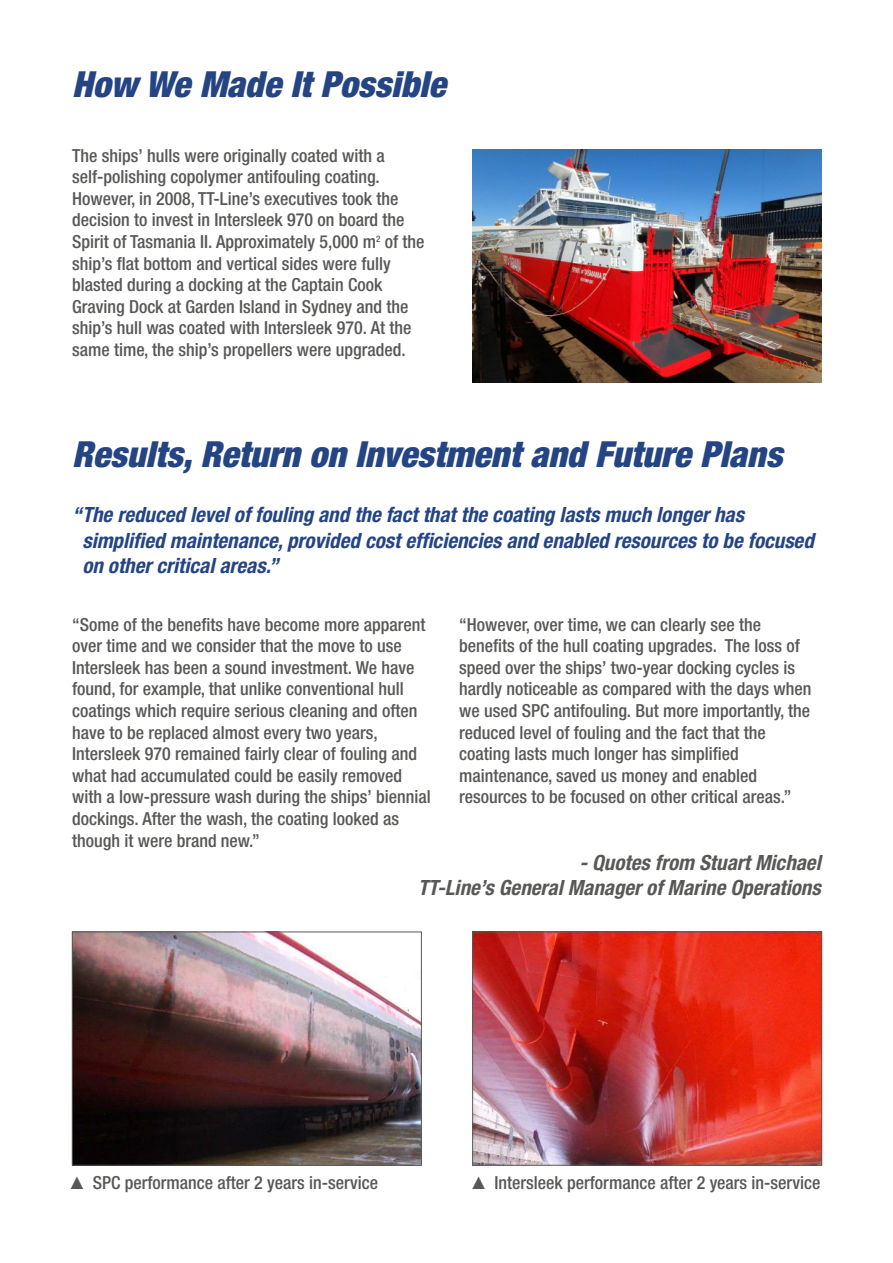
<style>
.page{position:relative;width:893px;height:1263px;background:#fff}
.page>*{position:absolute;margin:0;border:0;box-sizing:border-box;transform-origin:0 0}
.t1{font:italic 900 condensed 36px "Helvetica Neue LT Std";color:#244483}
.t2{font:italic 700 condensed 21px/25.2px "Helvetica Neue LT Std";color:#244485}
.t3{font:italic 700 condensed 21px/25.2px "Helvetica Neue LT Std";color:#585857;text-align:right}
.t4{font:500 condensed 18px/21.6px "Helvetica Neue LT Std";color:#585857}
.t5{font:500 condensed 9px "Helvetica Neue LT Std";color:#585857}
.s1{font-family:"Arial Narrow";font-weight:400;font-stretch:normal}
</style>
<div class="page">
<img style="left:74px;top:933px;width:346px;height:230px">
<div style="left:72px;top:931px;width:350px;height:234px;border:1px solid #585857"></div>
<img style="left:474px;top:933px;width:346px;height:230px">
<div style="left:472px;top:931px;width:350px;height:234px;border:1px solid #585857"></div>
<img style="left:473px;top:149px;width:349px;height:233px">
<h1 class="t1" style="left:72px;top:62px;width:375px">How We Made It Possible</h1>
<p class="t4" style="left:72px;top:144px;width:354px">The ships’ hulls were originally coated with a self-polishing copolymer antifouling coating.<br>However, in 2008, TT-Line’s executives took the decision to invest in Intersleek 970 on board the Spirit of Tasmania II. Approximately 5,000 m of the ship’s flat bottom and vertical sides were fully blasted during a docking at the Captain Cook Graving Dock at Garden Island in Sydney and the ship’s hull was coated with Intersleek 970. At the same time, the ship’s propellers were upgraded.</p>
<p class="t5" style="left:376px;top:233px;width:6px">2</p>
<h1 class="t1" style="left:72px;top:432px;width:711px">Results, Return on Investment and Future Plans</h1>
<p class="t2" style="left:82px;top:503px;width:733px;text-indent:-10px">“The reduced level of fouling and the fact that the coating lasts much longer has simplified maintenance, provided cost efficiencies and enabled resources to be focused on other critical areas.”</p>
<p class="t4" style="left:72px;top:613px;width:360px">“Some of the benefits have become more apparent over time and we consider that the move to use Intersleek has been a sound investment. We have found, for example, that unlike conventional hull coatings which require serious cleaning and often have to be replaced almost every two years, Intersleek 970 remained fairly clear of fouling and what had accumulated could be easily removed with a low-pressure wash during the ships’ biennial dockings. After the wash, the coating looked as though it were brand new.”</p>
<p class="t4" style="left:459px;top:613px;width:354px">“However, over time, we can clearly see the benefits of the hull coating upgrades. The loss of speed over the ships’ two-year docking cycles is hardly noticeable as compared with the days when we used SPC antifouling. But more importantly, the reduced level of fouling and the fact that the coating lasts much longer has simplified maintenance, saved us money and enabled resources to be focused on other critical areas.”</p>
<p class="t3" style="left:418px;top:850px;width:404px">- Quotes from Stuart Michael<br>TT-Line’s General Manager of Marine Operations</p>
<p class="t4" style="left:71px;top:1171px;width:309px"><span class="s1">▲</span> SPC performance after 2 years in-service</p>
<p class="t4" style="left:473px;top:1171px;width:349px"><span class="s1">▲</span> Intersleek performance after 2 years in-service</p>
</div>
